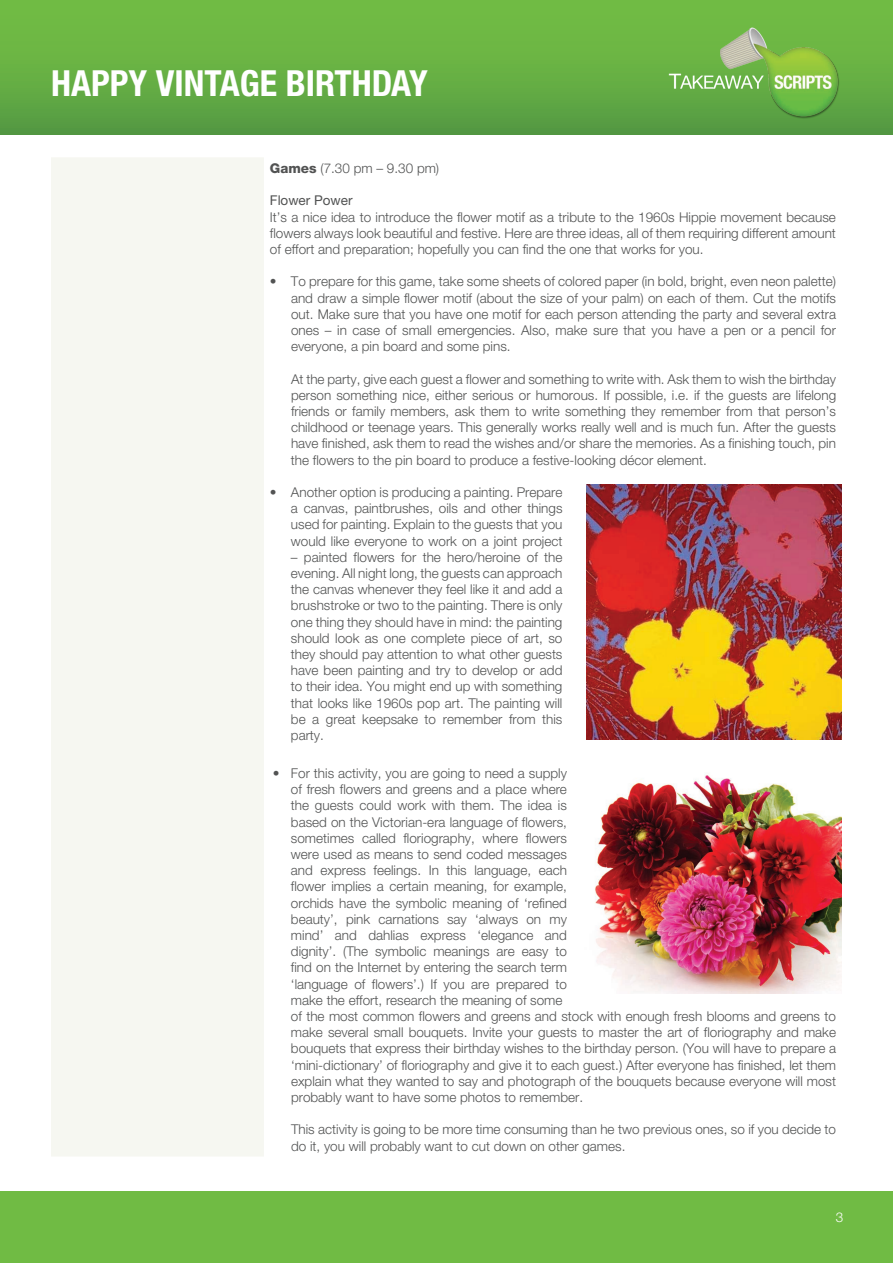
<style>
.page{position:relative;width:893px;height:1263px;background:#fff}
.page>*{position:absolute;margin:0;border:0;box-sizing:border-box;transform-origin:0 0}
.t1{font:700 condensed 36px "Helvetica Neue LT Std";color:#fff}
.t2{font:300 13.5px/16.2px "Helvetica Neue LT Pro";color:#525353;text-align:justify}
.t3{font:13.5px "Helvetica Neue LT Pro";color:#525353}
.t4{font:300 13.5px "Helvetica Neue LT Pro";color:#fff}
.s1{font-weight:800}
</style>
<div class="page">
<div style="left:0;top:0;width:893px;height:135px;background:linear-gradient(to bottom,#76c144,#579d43)"></div>
<div style="left:0;top:1192px;width:893px;height:71px;background:#70bb44"></div>
<img style="left:668px;top:26px;width:174px;height:93px">
<div style="left:51px;top:158px;width:213px;height:998px;background:#f6f7f1"></div>
<img style="left:587px;top:485px;width:255px;height:254px">
<img style="left:595px;top:775px;width:247px;height:219px">
<h1 class="t1" style="left:51px;top:61px;width:378px">HAPPY VINTAGE BIRTHDAY</h1>
<p class="t2" style="left:270px;top:160px;width:171px"><span class="s1">Games</span> (7.30 pm – 9.30 pm)</p>
<p class="t3" style="left:270px;top:192px;width:84px">Flower Power</p>
<p class="t2" style="left:270px;top:208px;width:568px">It’s a nice idea to introduce the flower motif as a tribute to the 1960s Hippie movement because flowers always look beautiful and festive. Here are three ideas, all of them requiring different amount of effort and preparation; hopefully you can find the one that works for you.</p>
<p class="t2" style="left:291px;top:273px;width:547px;text-indent:-21px">• To prepare for this game, take some sheets of colored paper (in bold, bright, even neon palette) and draw a simple flower motif (about the size of your palm) on each of them. Cut the motifs out. Make sure that you have one motif for each person attending the party and several extra ones – in case of small emergencies. Also, make sure that you have a pen or a pencil for everyone, a pin board and some pins.</p>
<p class="t2" style="left:291px;top:370px;width:547px">At the party, give each guest a flower and something to write with. Ask them to wish the birthday person something nice, either serious or humorous. If possible, i.e. if the guests are lifelong friends or family members, ask them to write something they remember from that person’s childhood or teenage years. This generally works really well and is much fun. After the guests have finished, ask them to read the wishes and/or share the memories. As a finishing touch, pin the flowers to the pin board to produce a festive-looking décor element.</p>
<p class="t2" style="left:291px;top:484px;width:273px;text-indent:-21px">• Another option is producing a painting. Prepare a canvas, paintbrushes, oils and other things used for painting. Explain to the guests that you would like everyone to work on a joint project</p>
<p class="t2" style="left:291px;top:549px;width:273px">– painted flowers for the hero/heroine of the evening. All night long, the guests can approach the canvas whenever they feel like it and add a brushstroke or two to the painting. There is only one thing they should have in mind: the painting should look as one complete piece of art, so they should pay attention to what other guests have been painting and try to develop or add to their idea. You might end up with something that looks like 1960s pop art. The painting will be a great keepsake to remember from this party.</p>
<p class="t2" style="left:291px;top:765px;width:547px;text-align:left;text-indent:-18px">• For this activity, you are going to need a supply<br>of fresh flowers and greens and a place where<br>the guests could work with them. The idea is<br>based on the Victorian-era language of flowers,<br>sometimes called floriography, where flowers<br>were used as means to send coded messages<br>and express feelings. In this language, each<br>flower implies a certain meaning, for example,<br>orchids have the symbolic meaning of ‘refined<br>beauty’, pink carnations say ‘always on my<br>mind’ and dahlias express ‘elegance and<br>dignity’. (The symbolic meanings are easy to<br>find on the Internet by entering the search term<br>‘language of flowers’.) If you are prepared to<br>make the effort, research the meaning of some<br>of the most common flowers and greens and stock with enough fresh blooms and greens to make several small bouquets. Invite your guests to master the art of floriography and make bouquets that express their birthday wishes to the birthday person. (You will have to prepare a ‘mini-dictionary’ of floriography and give it to each guest.) After everyone has finished, let them explain what they wanted to say and photograph of the bouquets because everyone will most probably want to have some photos to remember.</p>
<p class="t2" style="left:291px;top:1121px;width:547px">This activity is going to be more time consuming than he two previous ones, so if you decide to do it, you will probably want to cut down on other games.</p>
<p class="t4" style="left:836px;top:1208px;width:9px">3</p>
</div>
